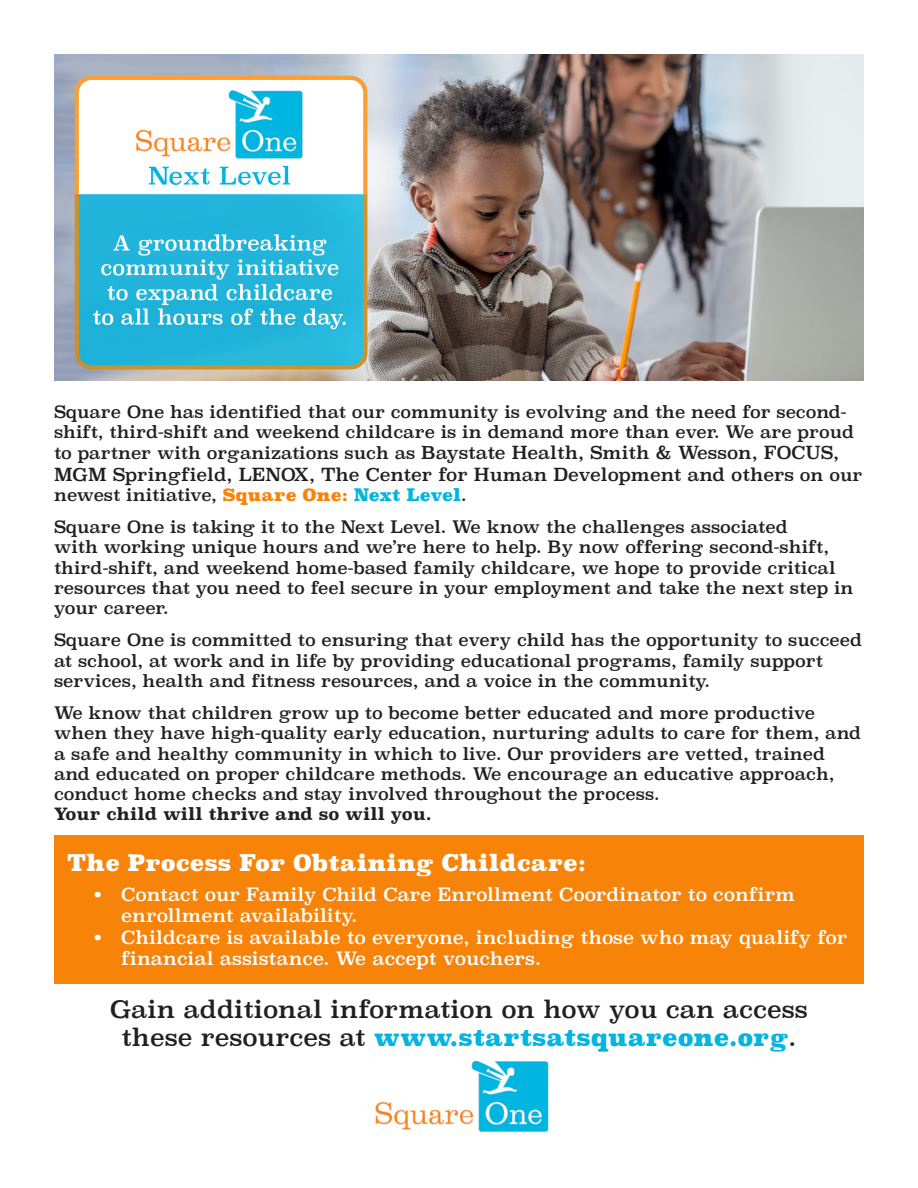
<style>
.page{position:relative;width:918px;height:1188px;background:#fff}
.page>*{position:absolute;margin:0;border:0;box-sizing:border-box;transform-origin:0 0}
.t1{font:24px "Superclarendon";color:#231f20}
.t2{font:900 24px "Superclarendon";color:#00b5e0}
.t3{font:900 22.5px "Superclarendon";color:#fff}
.t4{font:18px/21.6px "Superclarendon";color:#fff}
.t5{font:17.7px/21.1px "Superclarendon";color:#231f20}
.t6{font:16.8px/20.2px "Superclarendon";color:#231f20}
.t7{font:700 16.8px "Superclarendon";color:#231f20}
.s1{font-size:16.8px}
.s2{font-weight:900;color:#f78309}
.s3{font-weight:900;color:#00b5e0}
.s4{font-weight:400;color:#231f20}
</style>
<div class="page">
<img style="left:54px;top:54px;width:810px;height:327px">
<div style="left:54px;top:835px;width:810px;height:149px;background:#f78309"></div>
<img style="left:375px;top:1061px;width:174px;height:71px">
<p class="t6" style="left:54px;top:403px;width:802px">Square One has identified that our community is evolving and the need for second&shy;shift, third-shift and weekend childcare is in demand more than ever. We are proud</p>
<p class="t5" style="left:54px;top:444px;width:810px"><span class="s1">to partner with organizations such as</span> Baystate Health, Smith &amp; Wesson, FOCUS,<br>MGM Springfield, LENOX, The Center for Human Development and others <span class="s1">on our</span></p>
<p class="t6" style="left:54px;top:486px;width:414px">newest initiative, <span class="s2">Square One:</span> <span class="s3">Next Level</span>.</p>
<p class="t6" style="left:54px;top:518px;width:801px">Square One is taking it to the Next Level. We know the challenges associated<br>with working unique hours and we’re here to help. By now offering second-shift, third-shift, and weekend home-based family childcare, we hope to provide critical resources that you need to feel secure in your employment and take the next step in your career.</p>
<p class="t6" style="left:54px;top:631px;width:810px">Square One is committed to ensuring that every child has the opportunity to succeed at school, at work and in life by providing educational programs, family support services, health and fitness resources, and a voice in the community.</p>
<p class="t6" style="left:54px;top:704px;width:809px">We know that children grow up to become better educated and more productive when they have high-quality early education, nurturing adults to care for them, and a safe and healthy community in which to live. Our providers are vetted, trained and educated on proper childcare methods. We encourage an educative approach, conduct home checks and stay involved throughout the process.</p>
<p class="t7" style="left:54px;top:802px;width:379px">Your child will thrive and so will you.</p>
<p class="t3" style="left:67px;top:848px;width:521px">The Process For Obtaining Childcare:</p>
<p class="t4" style="left:121px;top:885px;width:675px;text-indent:-27px">• Contact our Family Child Care Enrollment Coordinator to confirm enrollment availability.</p>
<p class="t4" style="left:121px;top:928px;width:728px;text-indent:-27px">• Childcare is available to everyone, including those who may qualify for financial assistance. We accept vouchers.</p>
<p class="t1" style="left:110px;top:993px;width:699px">Gain additional information on how you can access</p>
<p class="t2" style="left:122px;top:1021px;width:676px"><span class="s4">these resources at</span> www.startsatsquareone.org<span class="s4">.</span></p>
</div>
